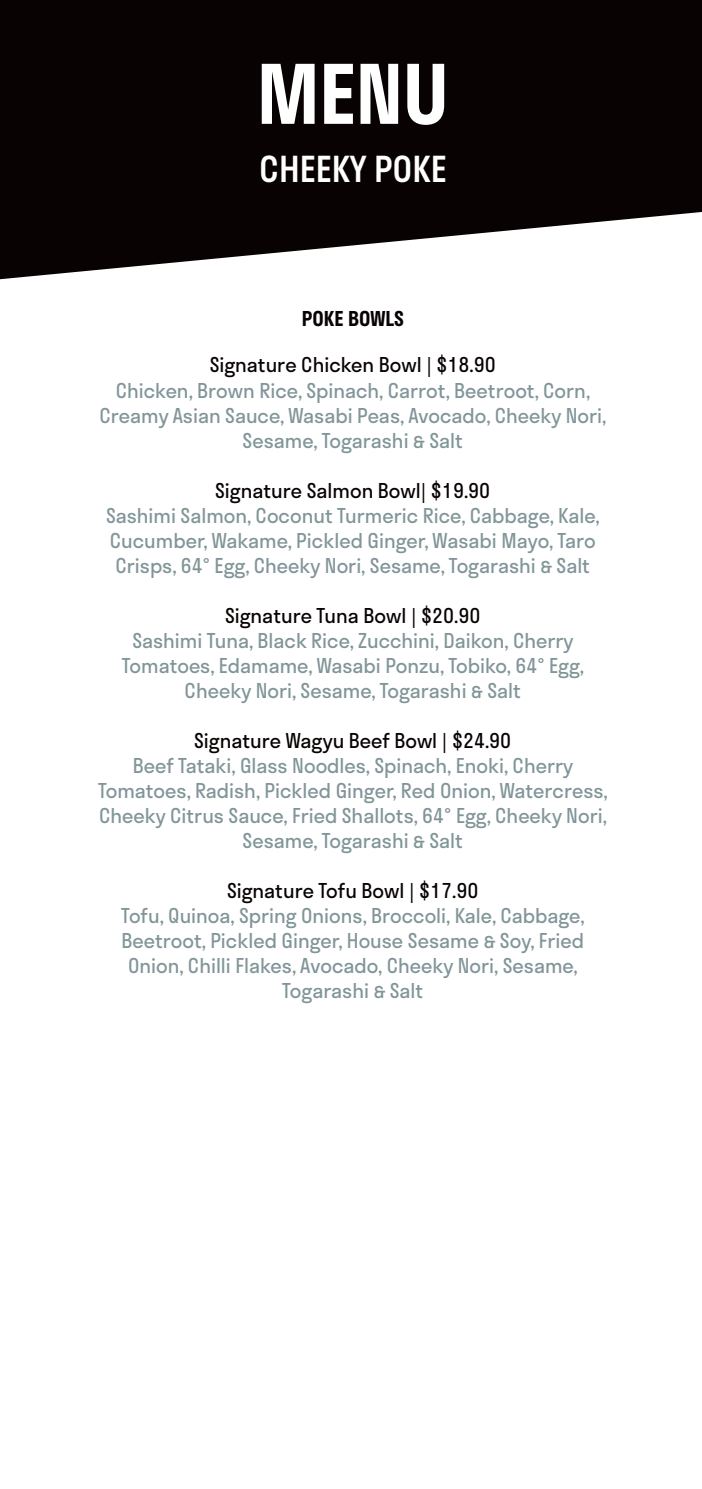
<style>
.page{position:relative;width:702px;height:1489px;background:#fff}
.page>*{position:absolute;margin:0;border:0;box-sizing:border-box;transform-origin:0 0}
.t1{font:600 80px "Stratos Deliveroo";color:#fff}
.t2{font:500 35px "Stratos Deliveroo";color:#fff}
.t3{font:20px/25px "Stratos Deliveroo";color:#819598;text-align:center}
.t4{font:20px "Stratos Deliveroo";color:#080302}
.t5{font:600 20px "Stratos Deliveroo";color:#080302}
</style>
<div class="page">
<svg style="left:0;top:0;width:702px;height:279px;background:#252020"></svg>
<h1 class="t1" style="left:257px;top:30px;width:193px">MENU</h1>
<h2 class="t2" style="left:259px;top:141px;width:189px">CHEEKY POKE</h2>
<p class="t5" style="left:302px;top:302px;width:103px">POKE BOWLS</p>
<p class="t4" style="left:210px;top:349px;width:287px">Signature Chicken Bowl | $18.90</p>
<p class="t3" style="left:99px;top:377px;width:508px">Chicken, Brown Rice, Spinach, Carrot, Beetroot, Corn,<br>Creamy Asian Sauce, Wasabi Peas, Avocado, Cheeky Nori,<br>Sesame, Togarashi &amp; Salt</p>
<p class="t4" style="left:215px;top:474px;width:276px">Signature Salmon Bowl| $19.90</p>
<p class="t3" style="left:106px;top:502px;width:495px;text-align:left">Sashimi Salmon, Coconut Turmeric Rice, Cabbage, Kale,<br>Cucumber, Wakame, Pickled Ginger, Wasabi Mayo, Taro<br>Crisps, 64° Egg, Cheeky Nori, Sesame, Togarashi &amp; Salt</p>
<p class="t4" style="left:225px;top:599px;width:257px">Signature Tuna Bowl | $20.90</p>
<p class="t3" style="left:122px;top:627px;width:463px">Sashimi Tuna, Black Rice, Zucchini, Daikon, Cherry<br>Tomatoes, Edamame, Wasabi Ponzu, Tobiko, 64° Egg,<br>Cheeky Nori, Sesame, Togarashi &amp; Salt</p>
<p class="t4" style="left:194px;top:724px;width:318px">Signature Wagyu Beef Bowl | $24.90</p>
<p class="t3" style="left:98px;top:752px;width:511px">Beef Tataki, Glass Noodles, Spinach, Enoki, Cherry Tomatoes, Radish, Pickled Ginger, Red Onion, Watercress, Cheeky Citrus Sauce, Fried Shallots, 64° Egg, Cheeky Nori, Sesame, Togarashi &amp; Salt</p>
<p class="t4" style="left:227px;top:874px;width:253px">Signature Tofu Bowl | $17.90</p>
<p class="t3" style="left:121px;top:902px;width:465px">Tofu, Quinoa, Spring Onions, Broccoli, Kale, Cabbage, Beetroot, Pickled Ginger, House Sesame &amp; Soy, Fried Onion, Chilli Flakes, Avocado, Cheeky Nori, Sesame, Togarashi &amp; Salt</p>
</div>
